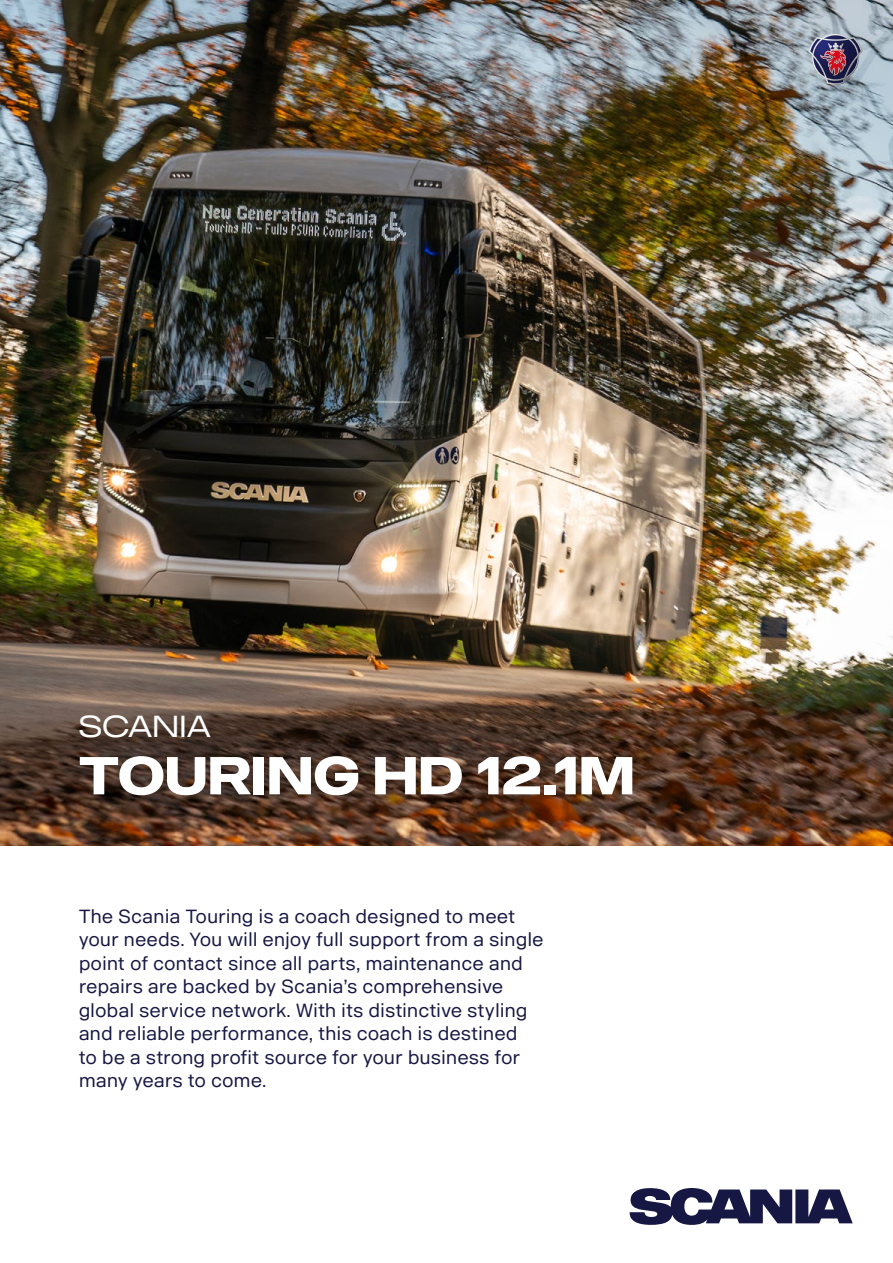
<style>
.page{position:relative;width:893px;height:1263px;background:#fff}
.page>*{position:absolute;margin:0;border:0;box-sizing:border-box;transform-origin:0 0}
.t1{font:700 52.5px "Scania Sans Headline";letter-spacing:.02em;color:#fff}
.t2{font:30px "Scania Sans Headline";color:#fff}
.t3{font:18.75px/23.4px "Scania Sans";letter-spacing:-.005em;color:#161743}
</style>
<div class="page">
<img style="left:0;top:0;width:893px;height:845px">
<img style="left:809px;top:34px;width:53px;height:51px">
<svg style="left:630px;top:1188px;width:223px;height:37px"></svg>
<h2 class="t2" style="left:79px;top:708px;width:133px">SCANIA</h2>
<h1 class="t1" style="left:79px;top:745px;width:557px">TOURING HD 12.1M</h1>
<p class="t3" style="left:79px;top:905px;width:466px">The Scania Touring is a coach designed to meet your needs. You will enjoy full support from a single point of contact since all parts, maintenance and repairs are backed by Scania’s comprehensive global service network. With its distinctive styling and reliable performance, this coach is destined<br>to be a strong profit source for your business for many years to come.</p>
</div>
